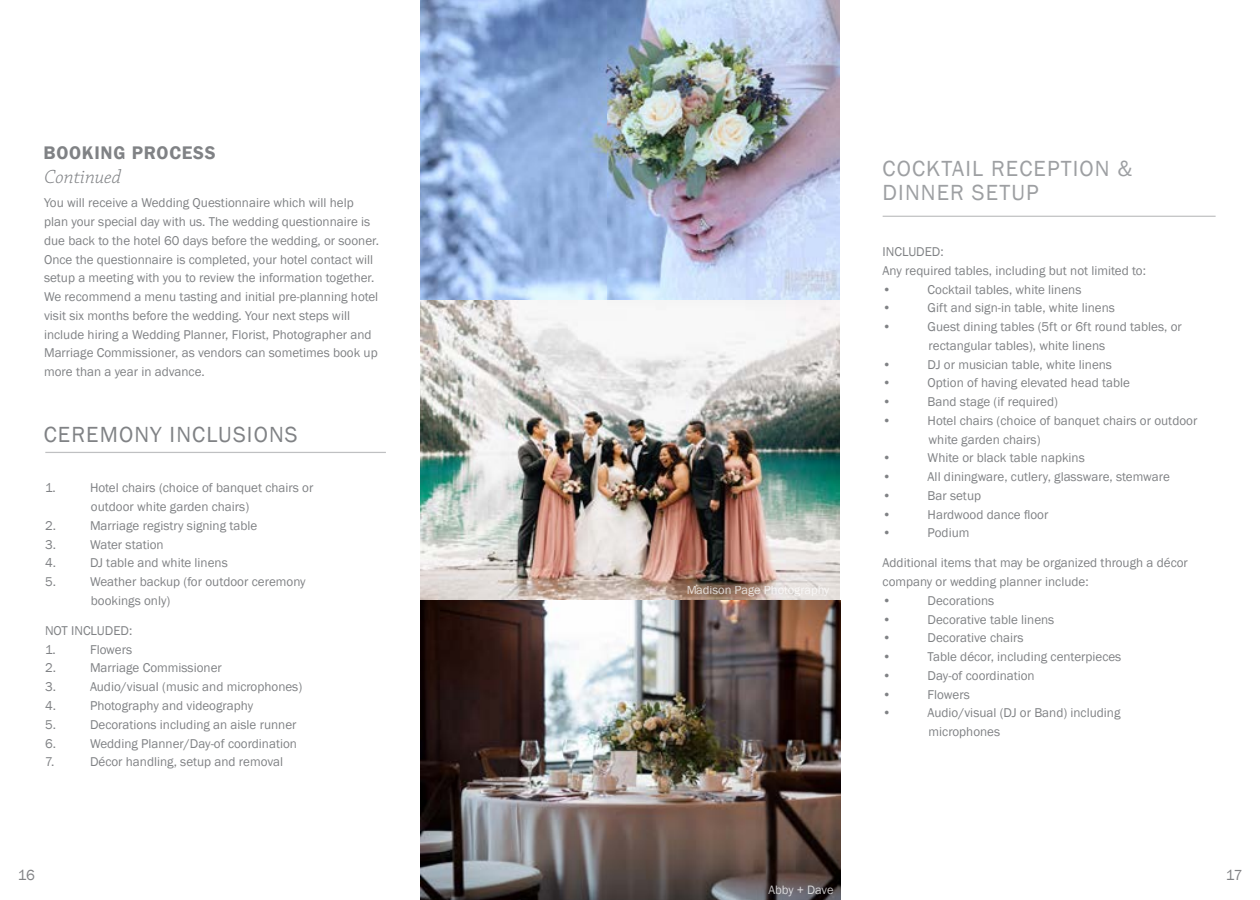
<style>
.page{position:relative;width:1260px;height:900px;background:#fff}
.page>*{position:absolute;margin:0;border:0;box-sizing:border-box;transform-origin:0 0}
.t1{font:22.5px/23.8px "Franklin Gothic";letter-spacing:.05em;color:#9d9fa2}
.t2{font:22.5px "Franklin Gothic";letter-spacing:.05em;color:#808285}
.t3{font:italic 300 20px "Chaparral Pro";color:#808285}
.t4{font:600 18.75px "Franklin Gothic";letter-spacing:.04em;color:#808285}
.t5{font:15px "Franklin Gothic";color:#818285}
.t6{font:13.12px/18.8px "Franklin Gothic";color:#808285}
.t7{font:12.5px "Franklin Gothic";color:#fff}
</style>
<div class="page">
<hr style="left:45px;top:452px;width:341px;height:1px;background:#808285">
<img style="left:420px;top:0;width:188px;height:900px">
<hr style="left:883px;top:216px;width:333px;height:1px;background:#808285">
<img style="left:608px;top:0;width:233px;height:900px">
<h3 class="t4" style="left:43px;top:142px;width:174px">BOOKING PROCESS</h3>
<h2 class="t3" style="left:44px;top:166px;width:79px">Continued</h2>
<p class="t6" style="left:44px;top:194px;width:337px">You will receive a Wedding Questionnaire which will help plan your special day with us. The wedding questionnaire is due back to the hotel 60 days before the wedding, or sooner.<br>Once the questionnaire is completed, your hotel contact will setup a meeting with you to review the information together.<br>We recommend a menu tasting and initial pre-planning hotel visit six months before the wedding. Your next steps will include hiring a Wedding Planner, Florist, Photographer and Marriage Commissioner, as vendors can sometimes book up more than a year in advance.</p>
<h1 class="t2" style="left:44px;top:420px;width:255px">CEREMONY INCLUSIONS</h1>
<p class="t6" style="left:45px;top:479px;width:12px">1.</p>
<p class="t6" style="left:90px;top:479px;width:225px">Hotel chairs (choice of banquet chairs or outdoor white garden chairs)</p>
<p class="t6" style="left:45px;top:516px;width:12px">2.</p>
<p class="t6" style="left:90px;top:516px;width:169px">Marriage registry signing table</p>
<p class="t6" style="left:45px;top:535px;width:12px">3.</p>
<p class="t6" style="left:90px;top:535px;width:75px">Water station</p>
<p class="t6" style="left:45px;top:554px;width:12px">4.</p>
<p class="t6" style="left:90px;top:554px;width:139px">DJ table and white linens</p>
<p class="t6" style="left:45px;top:573px;width:12px">5.</p>
<p class="t6" style="left:90px;top:573px;width:217px">Weather backup (for outdoor ceremony bookings only)</p>
<p class="t6" style="left:45px;top:622px;width:89px">NOT INCLUDED:<br>1.</p>
<p class="t6" style="left:90px;top:640px;width:44px">Flowers</p>
<p class="t6" style="left:45px;top:659px;width:12px">2.</p>
<p class="t6" style="left:90px;top:659px;width:133px">Marriage Commissioner</p>
<p class="t6" style="left:45px;top:678px;width:12px">3.</p>
<p class="t6" style="left:90px;top:678px;width:214px">Audio/visual (music and microphones)</p>
<p class="t6" style="left:45px;top:697px;width:12px">4.</p>
<p class="t6" style="left:90px;top:697px;width:165px">Photography and videography</p>
<p class="t6" style="left:45px;top:715px;width:12px">5.</p>
<p class="t6" style="left:90px;top:715px;width:208px">Decorations including an aisle runner</p>
<p class="t6" style="left:45px;top:734px;width:12px">6.</p>
<p class="t6" style="left:90px;top:734px;width:208px">Wedding Planner/Day-of coordination</p>
<p class="t6" style="left:45px;top:753px;width:11px">7.</p>
<p class="t6" style="left:90px;top:753px;width:195px">Décor handling, setup and removal</p>
<p class="t7" style="left:686px;top:582px;width:145px">Madison Page Photography</p>
<h1 class="t1" style="left:883px;top:157px;width:251px">COCKTAIL RECEPTION &amp;<br>DINNER SETUP</h1>
<p class="t6" style="left:883px;top:243px;width:265px">INCLUDED:<br>Any required tables, including but not limited to: •</p>
<p class="t6" style="left:928px;top:280px;width:155px">Cocktail tables, white linens</p>
<p class="t6" style="left:883px;top:299px;width:10px">•</p>
<p class="t6" style="left:928px;top:299px;width:189px">Gift and sign-in table, white linens</p>
<p class="t6" style="left:883px;top:318px;width:10px">•</p>
<p class="t6" style="left:928px;top:318px;width:256px">Guest dining tables (5ft or 6ft round tables, or rectangular tables), white linens</p>
<p class="t6" style="left:883px;top:355px;width:10px">•</p>
<p class="t6" style="left:928px;top:355px;width:186px">DJ or musician table, white linens</p>
<p class="t6" style="left:883px;top:374px;width:10px">•</p>
<p class="t6" style="left:928px;top:374px;width:204px">Option of having elevated head table</p>
<p class="t6" style="left:883px;top:393px;width:10px">•</p>
<p class="t6" style="left:928px;top:393px;width:132px">Band stage (if required)</p>
<p class="t6" style="left:883px;top:411px;width:10px">•</p>
<p class="t6" style="left:928px;top:411px;width:271px">Hotel chairs (choice of banquet chairs or outdoor white garden chairs)</p>
<p class="t6" style="left:883px;top:449px;width:10px">•</p>
<p class="t6" style="left:928px;top:449px;width:159px">White or black table napkins</p>
<p class="t6" style="left:883px;top:468px;width:10px">•</p>
<p class="t6" style="left:928px;top:468px;width:244px">All diningware, cutlery, glassware, stemware</p>
<p class="t6" style="left:883px;top:486px;width:10px">•</p>
<p class="t6" style="left:928px;top:486px;width:55px">Bar setup</p>
<p class="t6" style="left:883px;top:505px;width:10px">•</p>
<p class="t6" style="left:928px;top:505px;width:122px">Hardwood dance floor</p>
<p class="t6" style="left:883px;top:524px;width:10px">•</p>
<p class="t6" style="left:928px;top:524px;width:43px">Podium</p>
<p class="t6" style="left:883px;top:554px;width:307px">Additional items that may be organized through a décor company or wedding planner include:<br>•</p>
<p class="t6" style="left:928px;top:591px;width:68px">Decorations</p>
<p class="t6" style="left:883px;top:610px;width:10px">•</p>
<p class="t6" style="left:928px;top:610px;width:128px">Decorative table linens</p>
<p class="t6" style="left:883px;top:629px;width:10px">•</p>
<p class="t6" style="left:928px;top:629px;width:98px">Decorative chairs</p>
<p class="t6" style="left:883px;top:648px;width:10px">•</p>
<p class="t6" style="left:928px;top:648px;width:195px">Table décor, including centerpieces</p>
<p class="t6" style="left:883px;top:666px;width:10px">•</p>
<p class="t6" style="left:928px;top:666px;width:109px">Day-of coordination</p>
<p class="t6" style="left:883px;top:685px;width:10px">•</p>
<p class="t6" style="left:928px;top:685px;width:44px">Flowers</p>
<p class="t6" style="left:883px;top:704px;width:10px">•</p>
<p class="t6" style="left:928px;top:704px;width:194px">Audio/visual (DJ or Band) including microphones</p>
<p class="t5" style="left:18px;top:866px;width:19px">16</p>
<p class="t5" style="left:1226px;top:866px;width:18px">17</p>
<p class="t7" style="left:769px;top:882px;width:66px">Abby + Dave</p>
</div>
